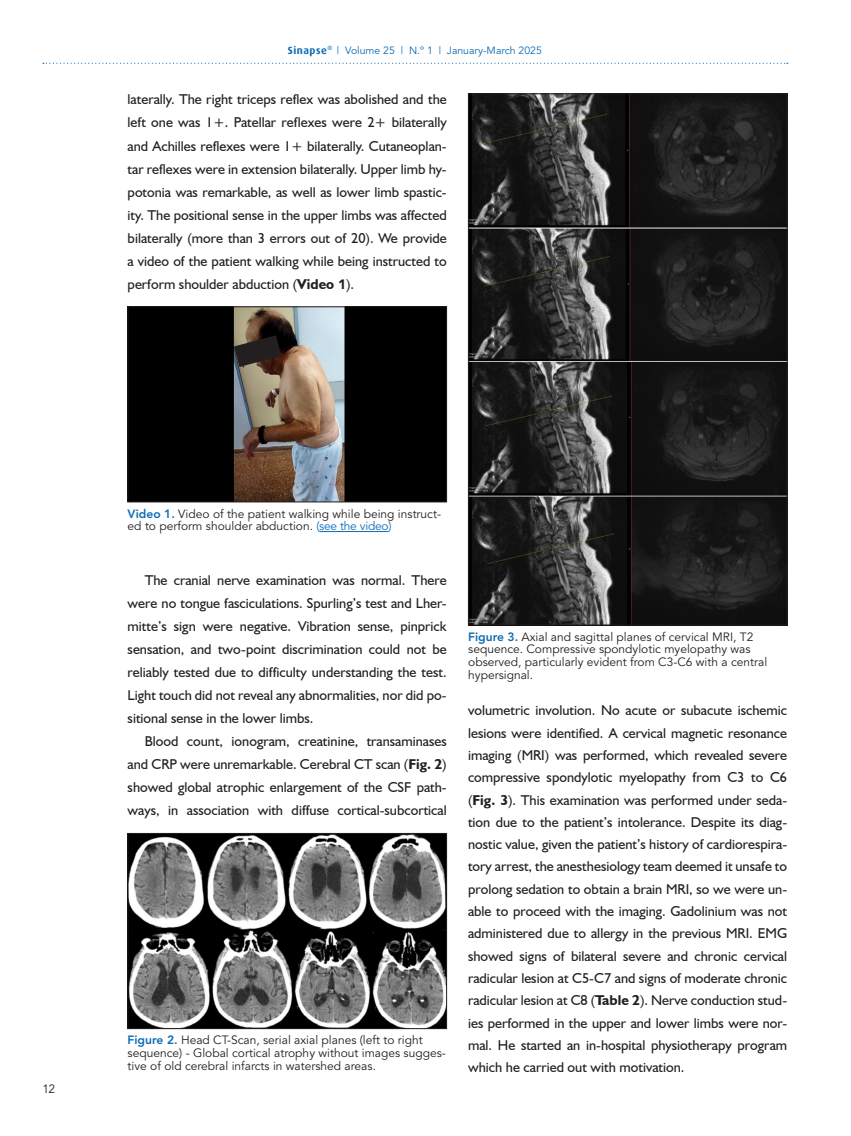
<style>
.page{position:relative;width:851px;height:1136px;background:#fff}
.page>*{position:absolute;margin:0;border:0;box-sizing:border-box;transform-origin:0 0}
._4-Texto_normal{font:14.25px/23.1px "Humanist 521 BT";color:#231f20;text-align:justify}
._5-Tabelas_texto_tit{font:12px/12.8px "Avenir";color:#231f20}
.t1{font:10.5px "Avenir";color:#0d6cb6}
.s1{font-family:"Dax";font-weight:700}
.s2{font-weight:700}
.s3{font-family:"Avenir";font-weight:900;font-size:13.5px}
.s4{font-weight:800;color:#0d6cb6}
.s5{color:#0d6cb6}
</style>
<div class="page">
<svg style="left:43px;top:63px;width:744px;height:1px"></svg>
<img style="left:130px;top:835px;width:314px;height:191px">
<div style="left:128px;top:833px;width:318px;height:195px;border:1px solid #231f20"></div>
<img style="left:470px;top:96px;width:315px;height:527px">
<hr style="left:319px;top:531px;width:69px;height:1px;background:#0d6cb6">
<img style="left:130px;top:308px;width:314px;height:192px">
<div style="left:128px;top:306px;width:318px;height:196px;border:1px solid #231f20"></div>
<svg style="left:234px;top:335px;width:47px;height:32px;background:#39302b"></svg>
<p class="t1" style="left:288px;top:44px;width:256px"><span class="s1">Sinapse</span><sup>®</sup> | Volume 25 | N.º 1 | January-March 2025</p>
<p class="_4-Texto_normal" style="left:128px;top:88px;width:320px">laterally. The right triceps reflex was abolished and the left one was 1+. Patellar reflexes were 2+ bilaterally and Achilles reflexes were 1+ bilaterally. Cutaneoplan&shy;tar reflexes were in extension bilaterally. Upper limb hy&shy;potonia was remarkable, as well as lower limb spastic&shy;ity. The positional sense in the upper limbs was affected bilaterally (more than 3 errors out of 20). We provide a video of the patient walking while being instructed to perform shoulder abduction (<span class="s2">Video</span> <span class="s3">1</span>).</p>
<p class="_5-Tabelas_texto_tit" style="left:43px;top:1083px;width:14px">12</p>
<p class="_5-Tabelas_texto_tit" style="left:128px;top:507px;width:315px"><span class="s4">Video 1.</span> Video of the patient walking while being instruct&shy;ed to perform shoulder abduction. <span class="s5">(see the video)</span></p>
<p class="_4-Texto_normal" style="left:128px;top:568px;width:320px;text-indent:17px">The cranial nerve examination was normal. There were no tongue fasciculations. Spurling’s test and Lher&shy;mitte’s sign were negative. Vibration sense, pinprick sensation, and two-point discrimination could not be reliably tested due to difficulty understanding the test.<br>Light touch did not reveal any abnormalities, nor did po&shy;sitional sense in the lower limbs.</p>
<p class="_4-Texto_normal" style="left:128px;top:729px;width:320px;text-indent:17px">Blood count, ionogram, creatinine, transaminases and CRP were unremarkable. Cerebral CT scan (<span class="s2">Fig. 2</span>) showed global atrophic enlargement of the CSF path&shy;ways, in association with diffuse cortical-subcortical</p>
<p class="_5-Tabelas_texto_tit" style="left:128px;top:1033px;width:319px"><span class="s4">Figure 2.</span> Head CT-Scan, serial axial planes (left to right sequence) - Global cortical atrophy without images sugges&shy;tive of old cerebral infarcts in watershed areas.</p>
<p class="_5-Tabelas_texto_tit" style="left:468px;top:630px;width:300px"><span class="s4">Figure 3.</span> Axial and sagittal planes of cervical MRI, T2 sequence. Compressive spondylotic myelopathy was observed, particularly evident from C3-C6 with a central hypersignal.</p>
<p class="_4-Texto_normal" style="left:468px;top:699px;width:320px;line-height:22.4px">volumetric involution. No acute or subacute ischemic lesions were identified. A cervical magnetic resonance imaging (MRI) was performed, which revealed severe compressive spondylotic myelopathy from C3 to C6 (<span class="s2">Fig. 3</span>). This examination was performed under seda&shy;tion due to the patient’s intolerance. Despite its diag&shy;nostic value, given the patient’s history of cardiorespira&shy;tory arrest, the anesthesiology team deemed it unsafe to prolong sedation to obtain a brain MRI, so we were un&shy;able to proceed with the imaging. Gadolinium was not administered due to allergy in the previous MRI. EMG showed signs of bilateral severe and chronic cervical radicular lesion at C5-C7 and signs of moderate chronic radicular lesion at C8 (<span class="s2">Table 2</span>). Nerve conduction stud&shy;ies performed in the upper and lower limbs were nor&shy;mal. He started an in-hospital physiotherapy program which he carried out with motivation.</p>
</div>
